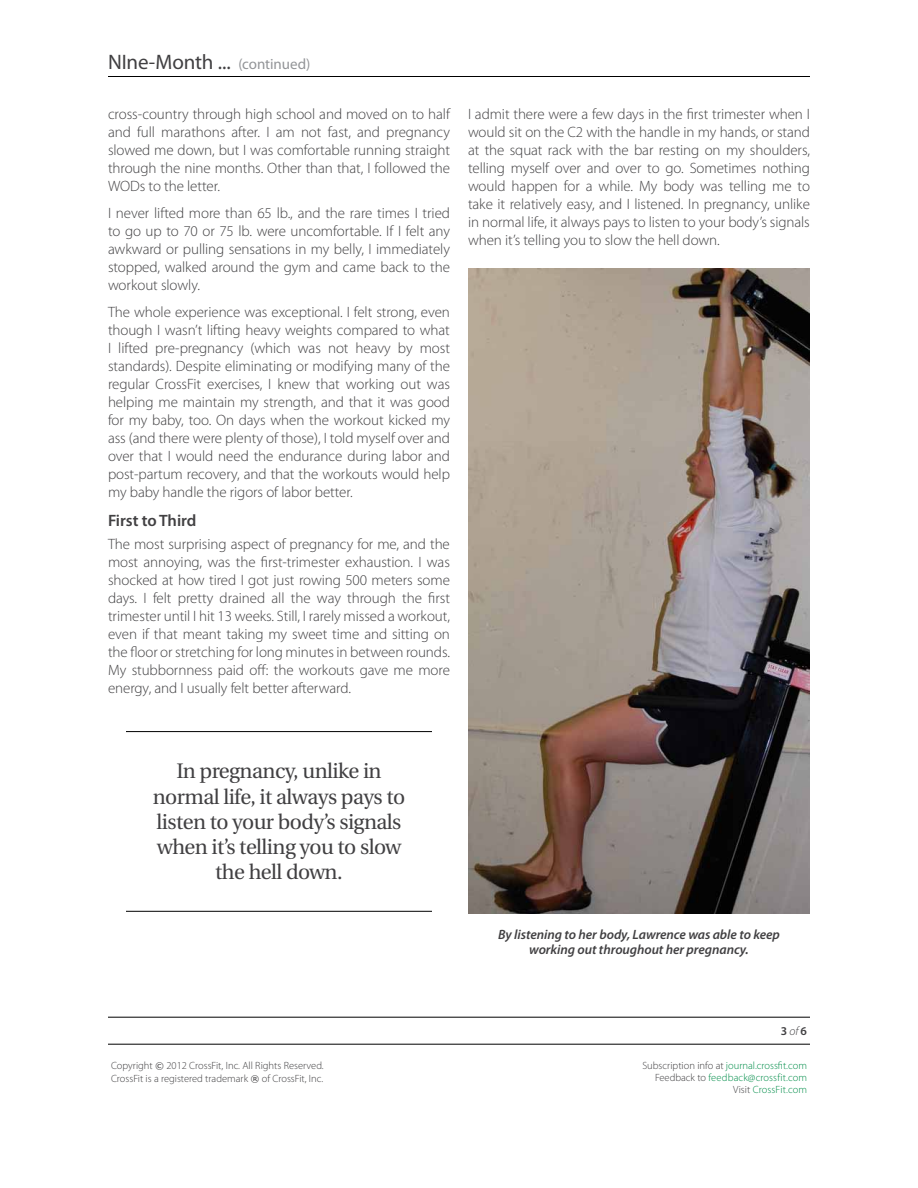
<style>
.page{position:relative;width:918px;height:1188px;background:#fff}
.page>*{position:absolute;margin:0;border:0;box-sizing:border-box;transform-origin:0 0}
.t1{font:21px/25.2px "Utopia";letter-spacing:-.025em;color:#414042;text-align:center}
.t2{font:21px "Myriad Pro";letter-spacing:-.005em;color:#414042}
.t3{font:600 16.5px "Myriad Pro";letter-spacing:-.005em;color:#414042}
.t4{font:300 15px/18px "Myriad Pro";letter-spacing:-.005em;color:#414042;text-align:justify}
.t5{font:italic 600 13.5px/15px "Myriad Pro";letter-spacing:-.005em;color:#414042;text-align:center}
.t6{font:600 12px "Myriad Pro";color:#414042}
.t7{font:300 10.5px/12.6px "Myriad Pro";color:#414042}
.t8{font:300 10.5px/12px "Myriad Pro";color:#008d49;text-align:right}
.s1{font-size:15px;color:#939598}
.s2{font-weight:300;font-style:italic}
.s3{font-family:"Verdana";font-weight:400;font-size:9px}
.s4{color:#414042}
</style>
<div class="page">
<hr style="left:108px;top:76px;width:702px;height:1px;background:#000">
<hr style="left:108px;top:1017px;width:702px;height:1px;background:#000">
<hr style="left:108px;top:1044px;width:702px;height:1px;background:#000">
<hr style="left:126px;top:731px;width:306px;height:1px;background:#000">
<hr style="left:126px;top:911px;width:306px;height:1px;background:#000">
<img style="left:468px;top:268px;width:342px;height:646px">
<h1 class="t2" style="left:108px;top:50px;width:204px">NIne-Month ... <span class="s1">(continued)</span></h1>
<p class="t4" style="left:108px;top:106px;width:344px">cross-country through high school and moved on to half and full marathons after. I am not fast, and pregnancy slowed me down, but I was comfortable running straight through the nine months. Other than that, I followed the WODs to the letter.</p>
<p class="t4" style="left:108px;top:205px;width:344px">I never lifted more than 65 lb., and the rare times I tried to go up to 70 or 75 lb. were uncomfortable. If I felt any awkward or pulling sensations in my belly, I immediately stopped, walked around the gym and came back to the workout slowly.</p>
<p class="t4" style="left:108px;top:304px;width:344px">The whole experience was exceptional. I felt strong, even though I wasn’t lifting heavy weights compared to what I lifted pre-pregnancy (which was not heavy by most standards). Despite eliminating or modifying many of the regular CrossFit exercises, I knew that working out was helping me maintain my strength, and that it was good for my baby, too. On days when the workout kicked my ass (and there were plenty of those), I told myself over and over that I would need the endurance during labor and post-partum recovery, and that the workouts would help my baby handle the rigors of labor better.</p>
<p class="t3" style="left:108px;top:511px;width:90px">First to Third</p>
<p class="t4" style="left:108px;top:535px;width:344px">The most surprising aspect of pregnancy for me, and the most annoying, was the first-trimester exhaustion. I was shocked at how tired I got just rowing 500 meters some days. I felt pretty drained all the way through the first trimester until I hit 13 weeks. Still, I rarely missed a workout, even if that meant taking my sweet time and sitting on the floor or stretching for long minutes in between rounds.<br>My stubbornness paid off: the workouts gave me more energy, and I usually felt better afterward.</p>
<p class="t4" style="left:468px;top:106px;width:344px">I admit there were a few days in the first trimester when I would sit on the C2 with the handle in my hands, or stand at the squat rack with the bar resting on my shoulders, telling myself over and over to go. Sometimes nothing would happen for a while. My body was telling me to take it relatively easy, and I listened. In pregnancy, unlike in normal life, it always pays to listen to your body’s signals when it’s telling you to slow the hell down.</p>
<h1 class="t1" style="left:153px;top:759px;width:254px">In pregnancy, unlike in normal life, it always pays to listen to your body’s signals when it’s telling you to slow the hell down.</h1>
<p class="t5" style="left:498px;top:927px;width:283px">By listening to her body, Lawrence was able to keep working out throughout her pregnancy.</p>
<p class="t6" style="left:781px;top:1024px;width:28px">3 <span class="s2">of</span> 6</p>
<p class="t7" style="left:111px;top:1060px;width:214px">Copyright <span class="s3">©</span> 2012 CrossFit, Inc. All Rights Reserved.<br>CrossFit is a registered trademark <span class="s3">®</span> of CrossFit, Inc.</p>
<p class="t8" style="left:642px;top:1060px;width:166px"><span class="s4">Subscription info at</span> journal.crossfit.com<br><span class="s4">Feedback to</span> feedback@crossfit.com<br><span class="s4">Visit</span> CrossFit.com</p>
</div>
